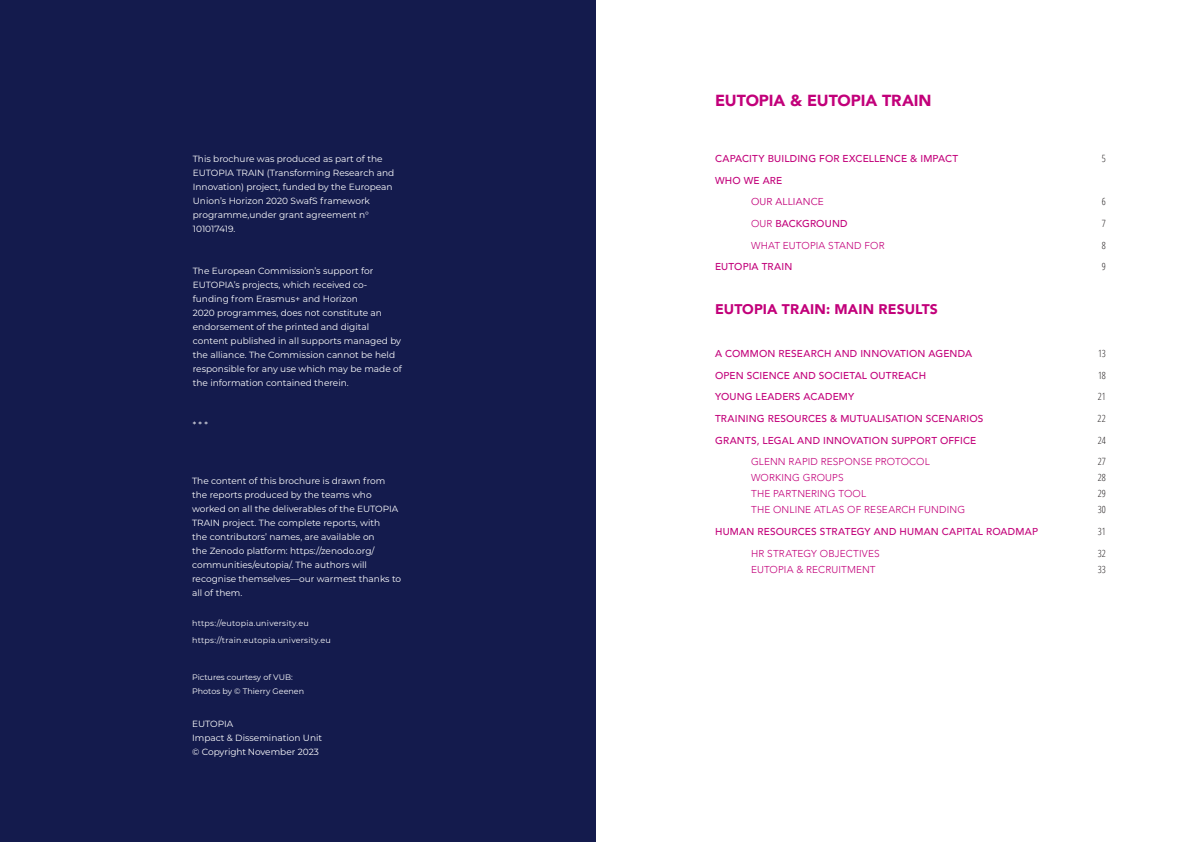
<style>
.page{position:relative;width:1191px;height:842px;background:#fff}
.page>*{position:absolute;margin:0;border:0;box-sizing:border-box;transform-origin:0 0}
.t1{font:900 16px "Avenir";letter-spacing:-.005em;color:#c2007a}
.t2{font:900 14px "Avenir";letter-spacing:.01em;color:#c2007a}
.t3{font:500 10px "Avenir";letter-spacing:.015em;color:#c2007a}
.t4{font:300 10px "Avenir";letter-spacing:.015em;color:#c2007a}
.t5{font:300 condensed 10px "Open Sans";letter-spacing:.015em;color:#231f20}
.t6{font:10px "Avenir";letter-spacing:.02em;color:#c2007a}
.t7{font:9px/14px "Montserrat";color:#fff}
.t8{font:8px "Montserrat";letter-spacing:.015em;color:#fff}
.s1{font-weight:300}
</style>
<div class="page">
<div style="left:0;top:0;width:595px;height:842px;background:#141b4d"></div>
<p class="t7" style="left:193px;top:151px;width:203px">This brochure was produced as part of the EUTOPIA TRAIN (Transforming Research and Innovation) project, funded by the European Union’s Horizon 2020 SwafS framework programme,under grant agreement n° 101017419.</p>
<p class="t7" style="left:193px;top:263px;width:210px">The European Commission’s support for EUTOPIA’s projects, which received co&shy;funding from Erasmus+ and Horizon<br>2020 programmes, does not constitute an endorsement of the printed and digital content published in all supports managed by the alliance. The Commission cannot be held responsible for any use which may be made of the information contained therein.</p>
<p class="t7" style="left:193px;top:417px;width:17px">* * *</p>
<p class="t7" style="left:192px;top:473px;width:211px">The content of this brochure is drawn from the reports produced by the teams who worked on all the deliverables of the EUTOPIA TRAIN project. The complete reports, with<br>the contributors’ names, are available on<br>the Zenodo platform: https://zenodo.org/ communities/eutopia/. The authors will recognise themselves—our warmest thanks to all of them.</p>
<p class="t8" style="left:192px;top:617px;width:118px">https://eutopia.university.eu</p>
<p class="t8" style="left:192px;top:634px;width:140px">https://train.eutopia.university.eu</p>
<p class="t8" style="left:192px;top:671px;width:102px">Pictures courtesy of VUB:</p>
<p class="t8" style="left:192px;top:685px;width:114px">Photos by © Thierry Geenen</p>
<p class="t7" style="left:192px;top:717px;width:43px">EUTOPIA</p>
<p class="t7" style="left:192px;top:731px;width:132px">Impact &amp; Dissemination Unit © Copyright November 2023</p>
<p class="t1" style="left:715px;top:87px;width:218px">EUTOPIA &amp; EUTOPIA TRAIN</p>
<p class="t3" style="left:715px;top:150px;width:245px">CAPACITY BUILDING FOR EXCELLENCE &amp; IMPACT</p>
<p class="t5" style="left:1102px;top:152px;width:5px">5</p>
<p class="t3" style="left:715px;top:172px;width:69px">WHO WE ARE</p>
<p class="t6" style="left:751px;top:196px;width:74px">OUR ALLIANCE</p>
<p class="t5" style="left:1102px;top:195px;width:5px">6</p>
<p class="t3" style="left:751px;top:215px;width:98px"><span class="s1">OUR</span> BACKGROUND</p>
<p class="t5" style="left:1102px;top:217px;width:5px">7</p>
<p class="t4" style="left:751px;top:239px;width:135px">WHAT EUTOPIA STAND FOR</p>
<p class="t5" style="left:1102px;top:238px;width:5px">8</p>
<p class="t3" style="left:715px;top:258px;width:79px">EUTOPIA TRAIN</p>
<p class="t5" style="left:1102px;top:260px;width:5px">9</p>
<p class="t2" style="left:715px;top:297px;width:224px">EUTOPIA TRAIN: MAIN RESULTS</p>
<p class="t3" style="left:715px;top:345px;width:258px">A COMMON RESEARCH AND INNOVATION AGENDA</p>
<p class="t5" style="left:1098px;top:347px;width:9px">13</p>
<p class="t3" style="left:715px;top:367px;width:212px">OPEN SCIENCE AND SOCIETAL OUTREACH</p>
<p class="t5" style="left:1098px;top:368px;width:9px">18</p>
<p class="t3" style="left:715px;top:388px;width:141px">YOUNG LEADERS ACADEMY</p>
<p class="t5" style="left:1097px;top:390px;width:10px">21</p>
<p class="t3" style="left:715px;top:410px;width:270px">TRAINING RESOURCES &amp; MUTUALISATION SCENARIOS</p>
<p class="t5" style="left:1097px;top:412px;width:10px">22</p>
<p class="t3" style="left:715px;top:432px;width:263px">GRANTS, LEGAL AND INNOVATION SUPPORT OFFICE</p>
<p class="t5" style="left:1098px;top:433px;width:9px">24</p>
<p class="t4" style="left:751px;top:456px;width:180px">GLENN RAPID RESPONSE PROTOCOL</p>
<p class="t5" style="left:1097px;top:455px;width:10px">27</p>
<p class="t4" style="left:751px;top:472px;width:94px">WORKING GROUPS</p>
<p class="t5" style="left:1097px;top:471px;width:10px">28</p>
<p class="t4" style="left:751px;top:488px;width:116px">THE PARTNERING TOOL</p>
<p class="t5" style="left:1097px;top:487px;width:10px">29</p>
<p class="t4" style="left:751px;top:504px;width:215px">THE ONLINE ATLAS OF RESEARCH FUNDING</p>
<p class="t5" style="left:1097px;top:503px;width:10px">30</p>
<p class="t3" style="left:715px;top:523px;width:324px">HUMAN RESOURCES STRATEGY AND HUMAN CAPITAL ROADMAP</p>
<p class="t5" style="left:1097px;top:525px;width:10px">31</p>
<p class="t4" style="left:751px;top:547px;width:130px">HR STRATEGY OBJECTIVES</p>
<p class="t5" style="left:1097px;top:546px;width:10px">32</p>
<p class="t4" style="left:751px;top:563px;width:126px">EUTOPIA &amp; RECRUITMENT</p>
<p class="t5" style="left:1097px;top:562px;width:10px">33</p>
</div>
